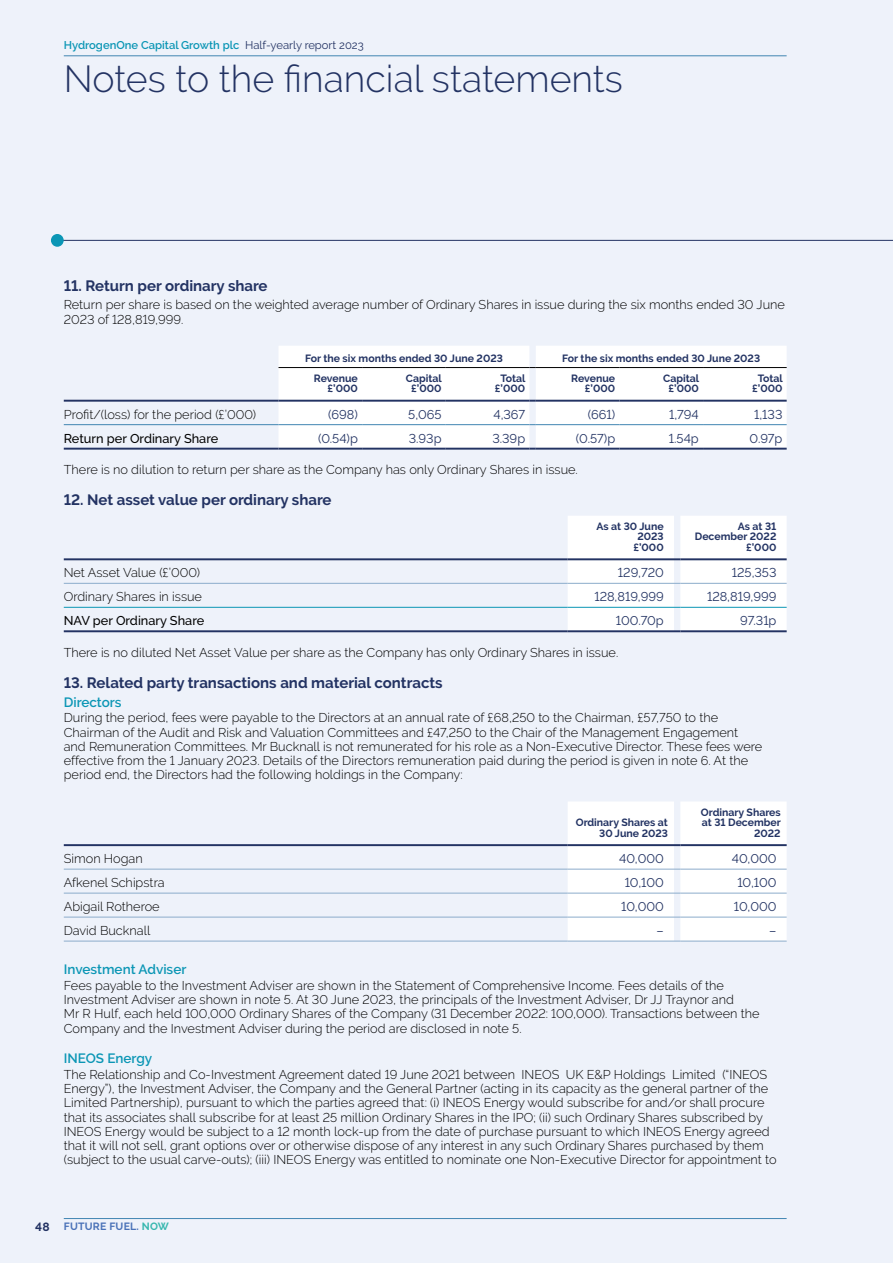
<style>
.page{position:relative;width:893px;height:1263px;background:#eef2fa}
.page>*{position:absolute;margin:0;border:0;box-sizing:border-box;transform-origin:0 0}
.t1{font:300 37.5px "Raleway";color:#233363}
.t2{font:700 15px "Raleway";color:#233363}
.t3{font:600 13.5px "Raleway";color:#0b96b5}
.t4{font:300 12.75px/14.2px "Raleway";color:#000}
.t5{font:12.75px "Raleway";color:#233363}
.t6{font:500 12.75px "Raleway";color:#000}
.t7{font:600 11.25px "Raleway";color:#0b96b5}
.t8{font:700 10.5px/10.5px "Raleway";color:#233363;text-align:right}
.t9{font:700 10.5px "Raleway";letter-spacing:.02em;color:#4a72b8}
.s1{font-weight:400;color:#233363}
.s2{font-size:12px;color:#233363}
.s3{color:#37b7af}
</style>
<div class="page">
<hr style="left:64px;top:56px;width:723px;height:1px;background:#4186b2">
<hr style="left:64px;top:1218px;width:723px;height:1px;background:#4186b2">
<hr style="left:60px;top:240px;width:833px;height:1px;background:#233363">
<div style="left:51px;top:234px;width:13px;height:13px;background:#0b96b5;border-radius:50%"></div>
<div style="left:279px;top:346px;width:508px;height:102px;background:#fff"></div>
<hr style="left:279px;top:367px;width:83px;height:1px;background:#000">
<hr style="left:362px;top:367px;width:84px;height:1px;background:#000">
<hr style="left:446px;top:367px;width:83px;height:1px;background:#000">
<hr style="left:536px;top:367px;width:83px;height:1px;background:#000">
<hr style="left:619px;top:367px;width:84px;height:1px;background:#000">
<hr style="left:703px;top:367px;width:84px;height:1px;background:#000">
<hr style="left:64px;top:400px;width:215px;height:2px;background:#233363">
<hr style="left:279px;top:400px;width:83px;height:2px;background:#233363">
<hr style="left:362px;top:400px;width:84px;height:2px;background:#233363">
<hr style="left:446px;top:400px;width:83px;height:2px;background:#233363">
<svg style="left:529px;top:400px;width:7px;height:2px"></svg>
<hr style="left:536px;top:400px;width:83px;height:2px;background:#233363">
<hr style="left:619px;top:400px;width:84px;height:2px;background:#233363">
<hr style="left:703px;top:400px;width:84px;height:2px;background:#233363">
<hr style="left:64px;top:448px;width:215px;height:2px;background:#233363">
<hr style="left:279px;top:448px;width:83px;height:2px;background:#233363">
<hr style="left:362px;top:448px;width:84px;height:2px;background:#233363">
<hr style="left:446px;top:448px;width:83px;height:2px;background:#233363">
<svg style="left:529px;top:448px;width:7px;height:2px"></svg>
<hr style="left:536px;top:448px;width:83px;height:2px;background:#233363">
<hr style="left:619px;top:448px;width:84px;height:2px;background:#233363">
<hr style="left:703px;top:448px;width:84px;height:2px;background:#233363">
<hr style="left:64px;top:424px;width:215px;height:1px;background:#4186b2">
<hr style="left:279px;top:424px;width:83px;height:1px;background:#4186b2">
<hr style="left:362px;top:424px;width:84px;height:1px;background:#4186b2">
<hr style="left:446px;top:424px;width:83px;height:1px;background:#4186b2">
<hr style="left:536px;top:424px;width:83px;height:1px;background:#4186b2">
<hr style="left:619px;top:424px;width:84px;height:1px;background:#4186b2">
<hr style="left:703px;top:424px;width:84px;height:1px;background:#4186b2">
<hr style="left:64px;top:607px;width:504px;height:1px;background:#0b96b5">
<hr style="left:64px;top:630px;width:504px;height:2px;background:#233363">
<hr style="left:64px;top:558px;width:504px;height:2px;background:#233363">
<hr style="left:64px;top:583px;width:504px;height:1px;background:#8caccb">
<svg style="left:568px;top:516px;width:219px;height:116px;background:#f5f7f9"></svg>
<hr style="left:680px;top:558px;width:107px;height:2px;background:#233363">
<hr style="left:64px;top:844px;width:504px;height:2px;background:#233363">
<hr style="left:64px;top:869px;width:504px;height:1px;background:#8caccb">
<hr style="left:64px;top:893px;width:504px;height:1px;background:#8caccb">
<hr style="left:64px;top:917px;width:504px;height:1px;background:#8caccb">
<hr style="left:64px;top:941px;width:504px;height:1px;background:#8caccb">
<svg style="left:568px;top:802px;width:219px;height:140px;background:#f9fafc"></svg>
<hr style="left:680px;top:844px;width:107px;height:2px;background:#233363">
<p class="t7" style="left:64px;top:38px;width:302px">HydrogenOne Capital Growth plc <span class="s1">Half-yearly report 2023</span></p>
<h1 class="t1" style="left:64px;top:56px;width:561px">Notes to the financial statements</h1>
<p class="t2" style="left:64px;top:277px;width:205px">11. Return per ordinary share</p>
<p class="t4" style="left:64px;top:298px;width:723px">Return per share is based on the weighted average number of Ordinary Shares in issue during the six months ended 30 June<br>2023 of 128,819,999.</p>
<p class="t8" style="left:305px;top:353px;width:199px">For the six months ended 30 June 2023</p>
<p class="t8" style="left:562px;top:353px;width:199px">For the six months ended 30 June 2023</p>
<p class="t8" style="left:314px;top:373px;width:45px">Revenue £’000</p>
<p class="t8" style="left:406px;top:373px;width:37px;text-align:center">Capital £’000</p>
<p class="t8" style="left:495px;top:373px;width:32px;text-align:center">Total £’000</p>
<p class="t8" style="left:571px;top:373px;width:45px">Revenue £’000</p>
<p class="t8" style="left:663px;top:373px;width:37px;text-align:center">Capital £’000</p>
<p class="t8" style="left:752px;top:373px;width:32px;text-align:center">Total £’000</p>
<p class="t4" style="left:64px;top:407px;width:194px">Profit/(loss) for the period (£’000)</p>
<p class="t5" style="left:328px;top:407px;width:31px">(698)</p>
<p class="t5" style="left:408px;top:407px;width:35px">5,065</p>
<p class="t5" style="left:493px;top:407px;width:33px">4,367</p>
<p class="t5" style="left:588px;top:407px;width:29px">(661)</p>
<p class="t5" style="left:669px;top:407px;width:31px">1,794</p>
<p class="t5" style="left:754px;top:407px;width:30px">1,133</p>
<p class="t6" style="left:64px;top:431px;width:156px">Return per Ordinary Share</p>
<p class="t5" style="left:318px;top:431px;width:41px">(0.54)p</p>
<p class="t5" style="left:409px;top:431px;width:34px">3.93p</p>
<p class="t5" style="left:492px;top:431px;width:34px">3.39p</p>
<p class="t5" style="left:576px;top:431px;width:41px">(0.57)p</p>
<p class="t5" style="left:669px;top:431px;width:31px">1.54p</p>
<p class="t5" style="left:749px;top:431px;width:34px">0.97p</p>
<p class="t4" style="left:64px;top:462px;width:515px">There is no dilution to return per share as the Company has only Ordinary Shares in issue.</p>
<p class="t2" style="left:64px;top:491px;width:269px">12. Net asset value per ordinary share</p>
<p class="t8" style="left:596px;top:521px;width:69px">As at 30 June<br>2023<br>£’000</p>
<p class="t8" style="left:695px;top:521px;width:83px">As at 31<br>December 2022 £’000</p>
<p class="t4" style="left:64px;top:566px;width:138px">Net Asset Value (£’000)</p>
<p class="t5" style="left:618px;top:565px;width:47px">129,720</p>
<p class="t5" style="left:732px;top:565px;width:46px">125,353</p>
<p class="t4" style="left:64px;top:590px;width:140px">Ordinary Shares in issue</p>
<p class="t5" style="left:594px;top:589px;width:71px">128,819,999</p>
<p class="t5" style="left:707px;top:589px;width:71px">128,819,999</p>
<p class="t6" style="left:64px;top:613px;width:142px">NAV per Ordinary Share</p>
<p class="t5" style="left:616px;top:613px;width:49px">100.70p</p>
<p class="t5" style="left:740px;top:613px;width:38px">97.31p</p>
<p class="t4" style="left:64px;top:645px;width:556px">There is no diluted Net Asset Value per share as the Company has only Ordinary Shares in issue.</p>
<p class="t2" style="left:64px;top:674px;width:380px">13. Related party transactions and material contracts</p>
<p class="t3" style="left:64px;top:694px;width:59px">Directors</p>
<p class="t4" style="left:64px;top:711px;width:700px">During the period, fees were payable to the Directors at an annual rate of £68,250 to the Chairman, £57,750 to the Chairman of the Audit and Risk and Valuation Committees and £47,250 to the Chair of the Management Engagement and Remuneration Committees. Mr Bucknall is not remunerated for his role as a Non-Executive Director. These fees were effective from the 1 January 2023. Details of the Directors remuneration paid during the period is given in note 6. At the period end, the Directors had the following holdings in the Company:</p>
<p class="t8" style="left:576px;top:817px;width:94px">Ordinary Shares at<br>30 June 2023</p>
<p class="t8" style="left:701px;top:807px;width:81px">Ordinary Shares at 31 December<br>2022</p>
<p class="t4" style="left:64px;top:851px;width:81px">Simon Hogan</p>
<p class="t5" style="left:619px;top:851px;width:46px">40,000</p>
<p class="t5" style="left:732px;top:851px;width:46px">40,000</p>
<p class="t4" style="left:64px;top:875px;width:102px">Afkenel Schipstra</p>
<p class="t5" style="left:625px;top:875px;width:41px">10,100</p>
<p class="t5" style="left:737px;top:875px;width:41px">10,100</p>
<p class="t4" style="left:64px;top:899px;width:97px">Abigail Rotheroe</p>
<p class="t5" style="left:621px;top:899px;width:44px">10,000</p>
<p class="t5" style="left:734px;top:899px;width:44px">10,000</p>
<p class="t4" style="left:64px;top:923px;width:88px">David Bucknall</p>
<p class="t5" style="left:657px;top:923px;width:9px">–</p>
<p class="t5" style="left:769px;top:923px;width:9px">–</p>
<p class="t3" style="left:64px;top:962px;width:124px">Investment Adviser</p>
<p class="t4" style="left:64px;top:978px;width:697px">Fees payable to the Investment Adviser are shown in the Statement of Comprehensive Income. Fees details of the Investment Adviser are shown in note 5. At 30 June 2023, the principals of the Investment Adviser, Dr JJ Traynor and<br>Mr R Hulf, each held 100,000 Ordinary Shares of the Company (31 December 2022: 100,000). Transactions between the Company and the Investment Adviser during the period are disclosed in note 5.</p>
<p class="t3" style="left:64px;top:1050px;width:90px">INEOS Energy</p>
<p class="t4" style="left:64px;top:1067px;width:714px">The Relationship and Co-Investment Agreement dated 19 June 2021 between INEOS UK E&amp;P Holdings Limited (“INEOS Energy”), the Investment Adviser, the Company and the General Partner (acting in its capacity as the general partner of the Limited Partnership), pursuant to which the parties agreed that: (i) INEOS Energy would subscribe for and/or shall procure that its associates shall subscribe for at least 25 million Ordinary Shares in the IPO; (ii) such Ordinary Shares subscribed by INEOS Energy would be subject to a 12 month lock-up from the date of purchase pursuant to which INEOS Energy agreed that it will not sell, grant options over or otherwise dispose of any interest in any such Ordinary Shares purchased by them (subject to the usual carve-outs); (iii) INEOS Energy was entitled to nominate one Non-Executive Director for appointment to</p>
<p class="t9" style="left:35px;top:1220px;width:135px"><span class="s2">48</span> FUTURE FUEL. <span class="s3">NOW</span></p>
</div>
